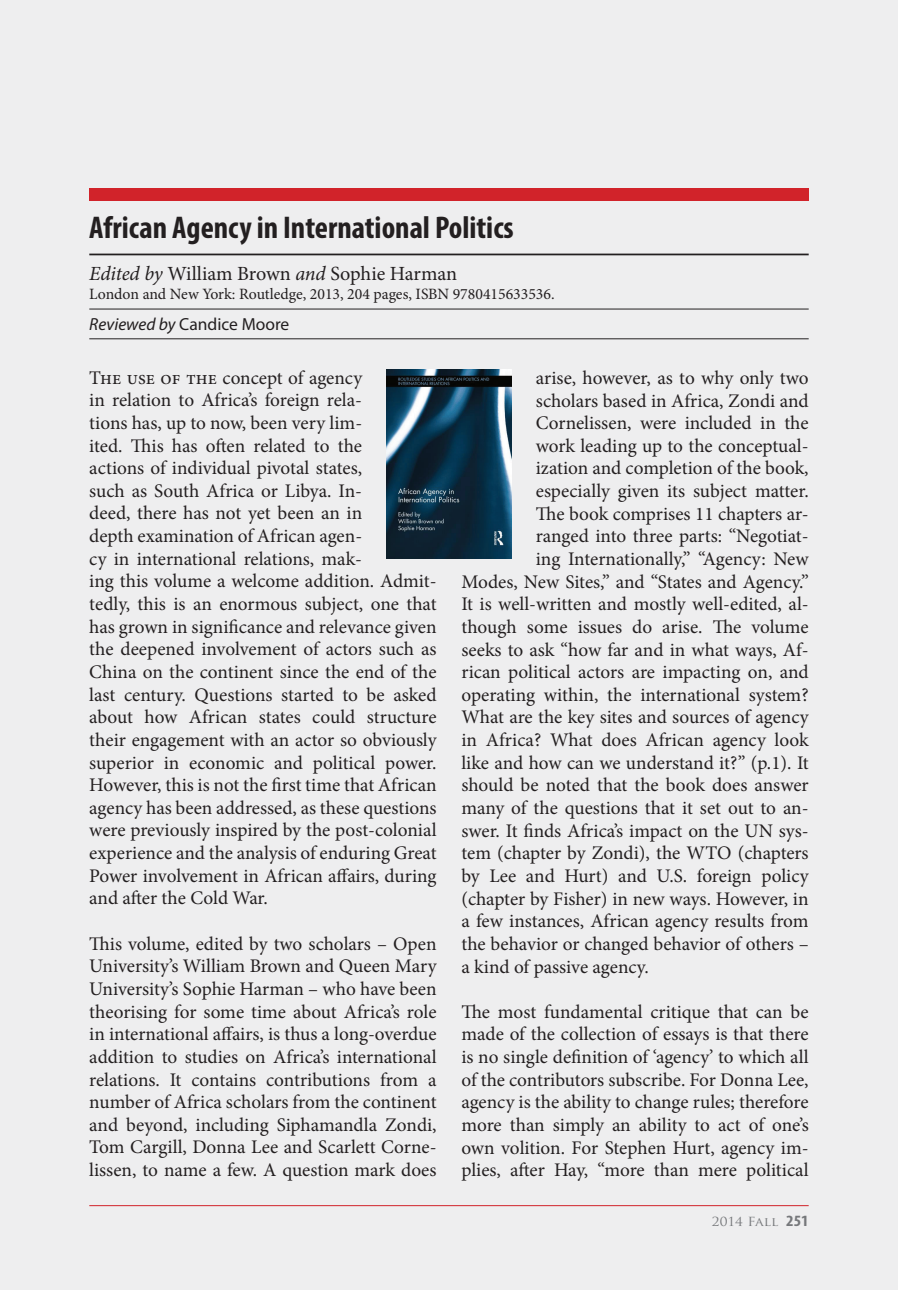
<style>
.page{position:relative;width:898px;height:1290px;background:#eeeeef}
.page>*{position:absolute;margin:0;border:0;box-sizing:border-box;transform-origin:0 0}
.t1{font:700 condensed 31.5px "Myriad Pro";color:#231f20}
.t2{font:20.12px "Minion Pro";letter-spacing:-.01em;color:#231f20}
.t3{font:19.25px/22.6px "Minion Pro";letter-spacing:-.01em;color:#231f20;text-align:justify}
.t4{font:17.5px "Myriad Pro";color:#231f20}
.t5{font:15.75px "Minion Pro";color:#231f20}
.t6{font:12.25px "Trajan Pro";color:#76787b;scale:1.11 1}
.s1{font-style:italic}
.s2{font-family:"Myriad Pro";font-weight:700;font-stretch:condensed;font-size:15.75px}
</style>
<div class="page">
<hr style="left:89px;top:1205px;width:720px;height:1px;background:#d1232a">
<hr style="left:89px;top:254px;width:720px;height:1px;background:#231f20">
<hr style="left:89px;top:309px;width:720px;height:1px;background:#231f20">
<hr style="left:89px;top:338px;width:720px;height:1px;background:#231f20">
<div style="left:89px;top:189px;width:720px;height:12px;background:#d1232a"></div>
<img style="left:387px;top:370px;width:124px;height:188px">
<h1 class="t1" style="left:89px;top:207px;width:426px">African Agency in International Politics</h1>
<p class="t2" style="left:89px;top:260px;width:369px"><span class="s1">Edited by</span> William Brown <span class="s1">and</span> Sophie Harman</p>
<p class="t5" style="left:89px;top:283px;width:467px">London and New York: Routledge, 2013, 204 pages, ISBN 9780415633536.</p>
<p class="t4" style="left:89px;top:314px;width:202px"><span class="s1">Reviewed by</span> Candice Moore</p>
<p class="t3" style="left:89px;top:366px;width:349px;text-align:left">The use of the concept of agency<br>in relation to Africa’s foreign rela-<br>tions has, up to now, been very lim-<br>ited. This has often related to the<br>actions of individual pivotal states,<br>such as South Africa or Libya. In-<br>deed, there has not yet been an in<br>depth examination of African agen-<br>cy in international relations, mak-<br>ing this volume a welcome addition. Admit&shy;tedly, this is an enormous subject, one that has grown in significance and relevance given the deepened involvement of actors such as China on the continent since the end of the last century. Questions started to be asked about how African states could structure their engagement with an actor so obviously superior in economic and political power.<br>However, this is not the first time that African agency has been addressed, as these questions were previously inspired by the post-colonial experience and the analysis of enduring Great Power involvement in African affairs, during and after the Cold War.</p>
<p class="t3" style="left:89px;top:932px;width:349px">This volume, edited by two scholars – Open University’s William Brown and Queen Mary University’s Sophie Harman – who have been theorising for some time about Africa’s role in international affairs, is thus a long-overdue addition to studies on Africa’s international relations. It contains contributions from a number of Africa scholars from the continent and beyond, including Siphamandla Zondi, Tom Cargill, Donna Lee and Scarlett Corne&shy;lissen, to name a few. A question mark does</p>
<p class="t3" style="left:536px;top:366px;width:274px">arise, however, as to why only two</p>
<p class="t3" style="left:536px;top:389px;width:274px">scholars based in Africa, Zondi and</p>
<p class="t3" style="left:536px;top:412px;width:274px">Cornelissen, were included in the</p>
<p class="t3" style="left:536px;top:434px;width:274px">work leading up to the conceptual-</p>
<p class="t3" style="left:536px;top:457px;width:274px">ization and completion of the book,</p>
<p class="t3" style="left:536px;top:480px;width:274px">especially given its subject matter.</p>
<p class="t3" style="left:536px;top:502px;width:274px">The book comprises 11 chapters ar-</p>
<p class="t3" style="left:536px;top:525px;width:274px">ranged into three parts: “Negotiat-</p>
<p class="t3" style="left:536px;top:548px;width:274px">ing Internationally,” “Agency: New</p>
<p class="t3" style="left:461px;top:570px;width:349px">Modes, New Sites,” and “States and Agency.”</p>
<p class="t3" style="left:461px;top:593px;width:349px">It is well-written and mostly well-edited, al-</p>
<p class="t3" style="left:461px;top:615px;width:349px">though some issues do arise. The volume</p>
<p class="t3" style="left:461px;top:638px;width:349px">seeks to ask “how far and in what ways, Af-</p>
<p class="t3" style="left:461px;top:661px;width:349px">rican political actors are impacting on, and</p>
<p class="t3" style="left:461px;top:683px;width:349px">operating within, the international system?</p>
<p class="t3" style="left:461px;top:706px;width:349px">What are the key sites and sources of agency</p>
<p class="t3" style="left:461px;top:729px;width:349px">in Africa? What does African agency look</p>
<p class="t3" style="left:461px;top:751px;width:349px">like and how can we understand it?” (p.1). It</p>
<p class="t3" style="left:461px;top:774px;width:349px">should be noted that the book does answer</p>
<p class="t3" style="left:461px;top:797px;width:349px">many of the questions that it set out to an-</p>
<p class="t3" style="left:461px;top:819px;width:349px">swer. It finds Africa’s impact on the UN sys-</p>
<p class="t3" style="left:461px;top:842px;width:349px">tem (chapter by Zondi), the WTO (chapters</p>
<p class="t3" style="left:461px;top:864px;width:349px">by Lee and Hurt) and U.S. foreign policy</p>
<p class="t3" style="left:461px;top:887px;width:349px">(chapter by Fisher) in new ways. However, in</p>
<p class="t3" style="left:461px;top:910px;width:349px">a few instances, African agency results from</p>
<p class="t3" style="left:461px;top:932px;width:349px">the behavior or changed behavior of others –</p>
<p class="t3" style="left:461px;top:955px;width:189px">a kind of passive agency.</p>
<p class="t3" style="left:461px;top:1000px;width:349px">The most fundamental critique that can be made of the collection of essays is that there is no single definition of ‘agency’ to which all of the contributors subscribe. For Donna Lee, agency is the ability to change rules; therefore more than simply an ability to act of one’s own volition. For Stephen Hurt, agency im&shy;plies, after Hay, “more than mere political</p>
<p class="t6" style="left:712px;top:1213px;width:89px">2014 Fall <span class="s2">251</span></p>
</div>
